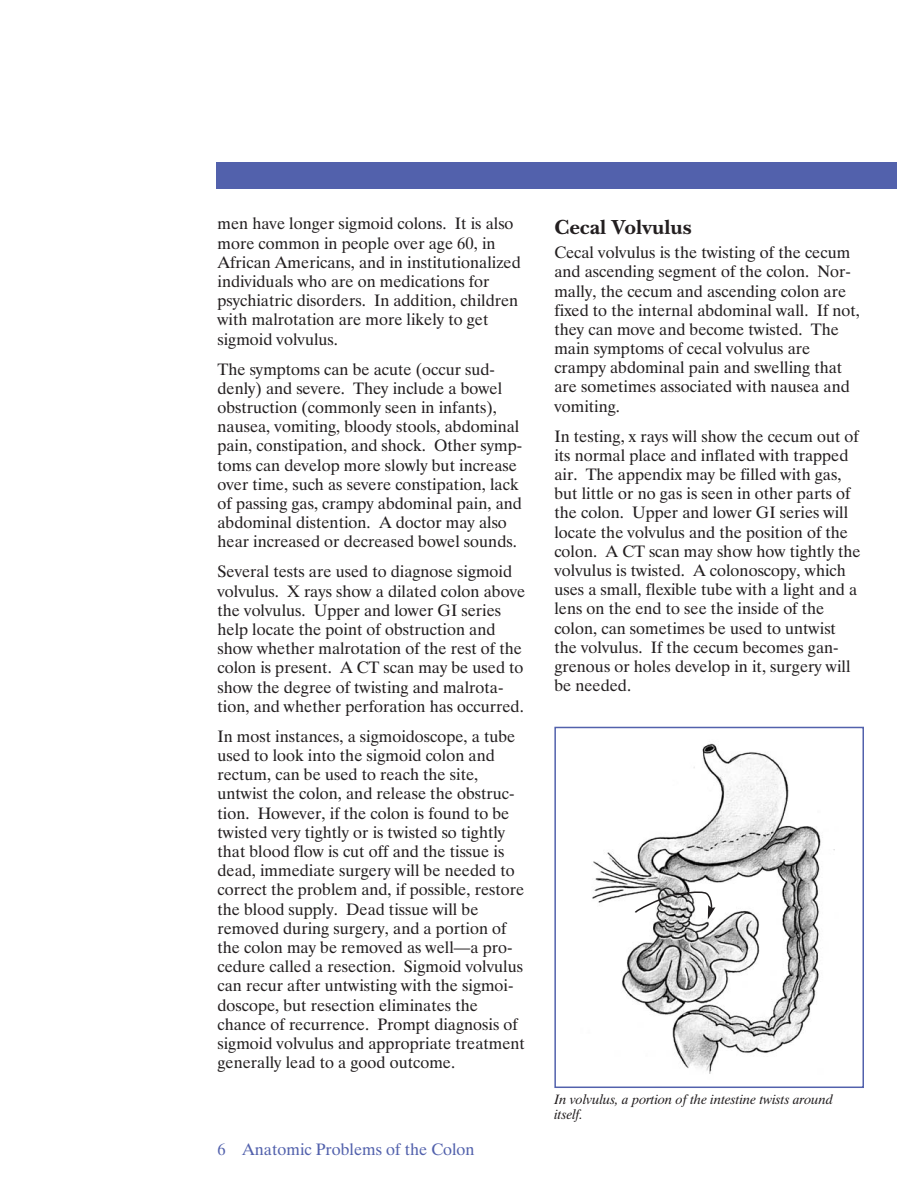
<style>
.page{position:relative;width:918px;height:1188px;background:#fff}
.page>*{position:absolute;margin:0;border:0;box-sizing:border-box;transform-origin:0 0}
.t1{font:700 21px "New Baskerville ITC";color:#231f20}
.t2{font:16.5px/19.2px "Dutch 801 BT";color:#231f20}
.t3{font:16.5px "Dutch 801 BT";color:#5261ac}
.t4{font:italic 13.5px/15px "Dutch 801 BT";color:#231f20}
</style>
<div class="page">
<div style="left:216px;top:162px;width:681px;height:27px;background:#5261ac"></div>
<img style="left:592px;top:743px;width:243px;height:331px">
<div style="left:554px;top:727px;width:310px;height:361px;border:2px solid #5261ac"></div>
<svg style="left:635px;top:890px;width:80px;height:30px"></svg>
<p class="t2" style="left:218px;top:216px;width:305px">men have longer sigmoid colons. It is also more common in people over age 60, in African Americans, and in institutionalized individuals who are on medications for psychiatric disorders. In addition, children with malrotation are more likely to get sigmoid volvulus.</p>
<p class="t2" style="left:218px;top:361px;width:306px">The symptoms can be acute (occur sud&shy;denly) and severe. They include a bowel obstruction (commonly seen in infants), nausea, vomiting, bloody stools, abdominal pain, constipation, and shock. Other symp&shy;toms can develop more slowly but increase over time, such as severe constipation, lack of passing gas, crampy abdominal pain, and abdominal distention. A doctor may also hear increased or decreased bowel sounds.</p>
<p class="t2" style="left:218px;top:564px;width:309px">Several tests are used to diagnose sigmoid volvulus. X rays show a dilated colon above the volvulus. Upper and lower GI series help locate the point of obstruction and show whether malrotation of the rest of the colon is present. A CT scan may be used to show the degree of twisting and malrota&shy;tion, and whether perforation has occurred.</p>
<p class="t2" style="left:218px;top:728px;width:309px">In most instances, a sigmoidoscope, a tube used to look into the sigmoid colon and rectum, can be used to reach the site, untwist the colon, and release the obstruc&shy;tion. However, if the colon is found to be twisted very tightly or is twisted so tightly that blood flow is cut off and the tissue is dead, immediate surgery will be needed to correct the problem and, if possible, restore the blood supply. Dead tissue will be removed during surgery, and a portion of the colon may be removed as well—a pro&shy;cedure called a resection. Sigmoid volvulus can recur after untwisting with the sigmoi&shy;doscope, but resection eliminates the chance of recurrence. Prompt diagnosis of sigmoid volvulus and appropriate treatment generally lead to a good outcome.</p>
<p class="t3" style="left:218px;top:1143px;width:259px">6 Anatomic Problems of the Colon</p>
<h3 class="t1" style="left:554px;top:218px;width:139px">Cecal Volvulus</h3>
<p class="t2" style="left:554px;top:245px;width:307px">Cecal volvulus is the twisting of the cecum and ascending segment of the colon. Nor&shy;mally, the cecum and ascending colon are fixed to the internal abdominal wall. If not, they can move and become twisted. The main symptoms of cecal volvulus are crampy abdominal pain and swelling that are sometimes associated with nausea and vomiting.</p>
<p class="t2" style="left:554px;top:428px;width:308px">In testing, x rays will show the cecum out of its normal place and inflated with trapped air. The appendix may be filled with gas, but little or no gas is seen in other parts of the colon. Upper and lower GI series will locate the volvulus and the position of the colon. A CT scan may show how tightly the volvulus is twisted. A colonoscopy, which uses a small, flexible tube with a light and a lens on the end to see the inside of the colon, can sometimes be used to untwist the volvulus. If the cecum becomes gan&shy;grenous or holes develop in it, surgery will be needed.</p>
<p class="t4" style="left:554px;top:1093px;width:280px">In volvulus, a portion of the intestine twists around itself.</p>
</div>
